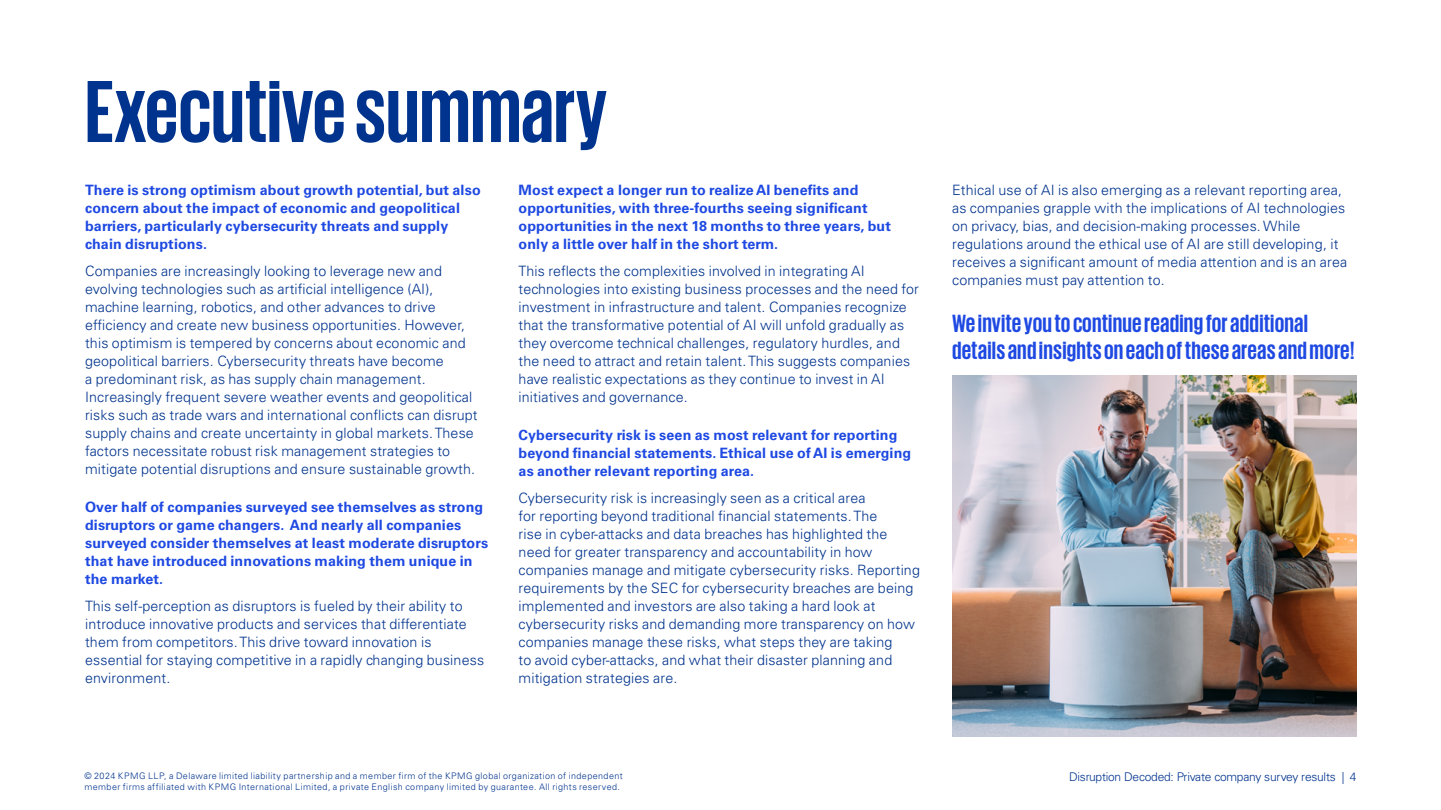
<style>
.page{position:relative;width:1441px;height:810px;background:#fff}
.page>*{position:absolute;margin:0;border:0;box-sizing:border-box;transform-origin:0 0}
.t1{font:700 90px "KPMG";color:#00338d}
.t2{font:700 25.5px/27px "KPMG";letter-spacing:.01em;color:#1e49e2}
.t3{font:300 14.25px/18px "Univers LT Std";letter-spacing:.01em;color:#00338d}
.t4{font:700 14.25px/18px "Univers LT Std";letter-spacing:.01em;color:#1e49e2}
.t5{font:300 12px "Univers LT Std";letter-spacing:-.02em;color:#00338d}
.t6{font:300 9px "Univers LT Std";letter-spacing:.045em;color:#00338d}
</style>
<div class="page">
<img style="left:952px;top:376px;width:404px;height:361px">
<h1 class="t1" style="left:85px;top:66px;width:523px">Executive summary</h1>
<p class="t4" style="left:85px;top:181px;width:397px">There is strong optimism about growth potential, but also concern about the impact of economic and geopolitical barriers, particularly cybersecurity threats and supply chain disruptions.</p>
<p class="t3" style="left:85px;top:262px;width:394px">Companies are increasingly looking to leverage new and evolving technologies such as artificial intelligence (AI), machine learning, robotics, and other advances to drive efficiency and create new business opportunities. However, this optimism is tempered by concerns about economic and geopolitical barriers. Cybersecurity threats have become<br>a predominant risk, as has supply chain management.<br>Increasingly frequent severe weather events and geopolitical risks such as trade wars and international conflicts can disrupt supply chains and create uncertainty in global markets. These factors necessitate robust risk management strategies to mitigate potential disruptions and ensure sustainable growth.</p>
<p class="t4" style="left:85px;top:498px;width:404px">Over half of companies surveyed see themselves as strong disruptors or game changers. And nearly all companies surveyed consider themselves at least moderate disruptors that have introduced innovations making them unique in the market.</p>
<p class="t3" style="left:85px;top:597px;width:400px">This self-perception as disruptors is fueled by their ability to introduce innovative products and services that differentiate them from competitors. This drive toward innovation is essential for staying competitive in a rapidly changing business environment.</p>
<p class="t4" style="left:518px;top:181px;width:374px">Most expect a longer run to realize AI benefits and opportunities, with three-fourths seeing significant opportunities in the next 18 months to three years, but only a little over half in the short term.</p>
<p class="t3" style="left:518px;top:262px;width:402px">This reflects the complexities involved in integrating AI technologies into existing business processes and the need for investment in infrastructure and talent. Companies recognize that the transformative potential of AI will unfold gradually as they overcome technical challenges, regulatory hurdles, and the need to attract and retain talent. This suggests companies have realistic expectations as they continue to invest in AI initiatives and governance.</p>
<p class="t4" style="left:518px;top:426px;width:394px">Cybersecurity risk is seen as most relevant for reporting beyond financial statements. Ethical use of AI is emerging as another relevant reporting area.</p>
<p class="t3" style="left:518px;top:489px;width:403px">Cybersecurity risk is increasingly seen as a critical area<br>for reporting beyond traditional financial statements. The<br>rise in cyber-attacks and data breaches has highlighted the need for greater transparency and accountability in how companies manage and mitigate cybersecurity risks. Reporting requirements by the SEC for cybersecurity breaches are being implemented and investors are also taking a hard look at cybersecurity risks and demanding more transparency on how companies manage these risks, what steps they are taking<br>to avoid cyber-attacks, and what their disaster planning and mitigation strategies are.</p>
<p class="t3" style="left:952px;top:181px;width:396px">Ethical use of AI is also emerging as a relevant reporting area, as companies grapple with the implications of AI technologies on privacy, bias, and decision-making processes. While regulations around the ethical use of AI are still developing, it receives a significant amount of media attention and is an area companies must pay attention to.</p>
<h2 class="t2" style="left:952px;top:309px;width:404px">We invite you to continue reading for additional details and insights on each of these areas and more!</h2>
<p class="t6" style="left:84px;top:771px;width:540px">© 2024 KPMG LLP, a Delaware limited liability partnership and a member firm of the KPMG global organization of independent</p>
<p class="t5" style="left:1068px;top:770px;width:289px">Disruption Decoded: Private company survey results | 4</p>
<p class="t6" style="left:84px;top:781px;width:537px">member firms affiliated with KPMG International Limited, a private English company limited by guarantee. All rights reserved.</p>
</div>
